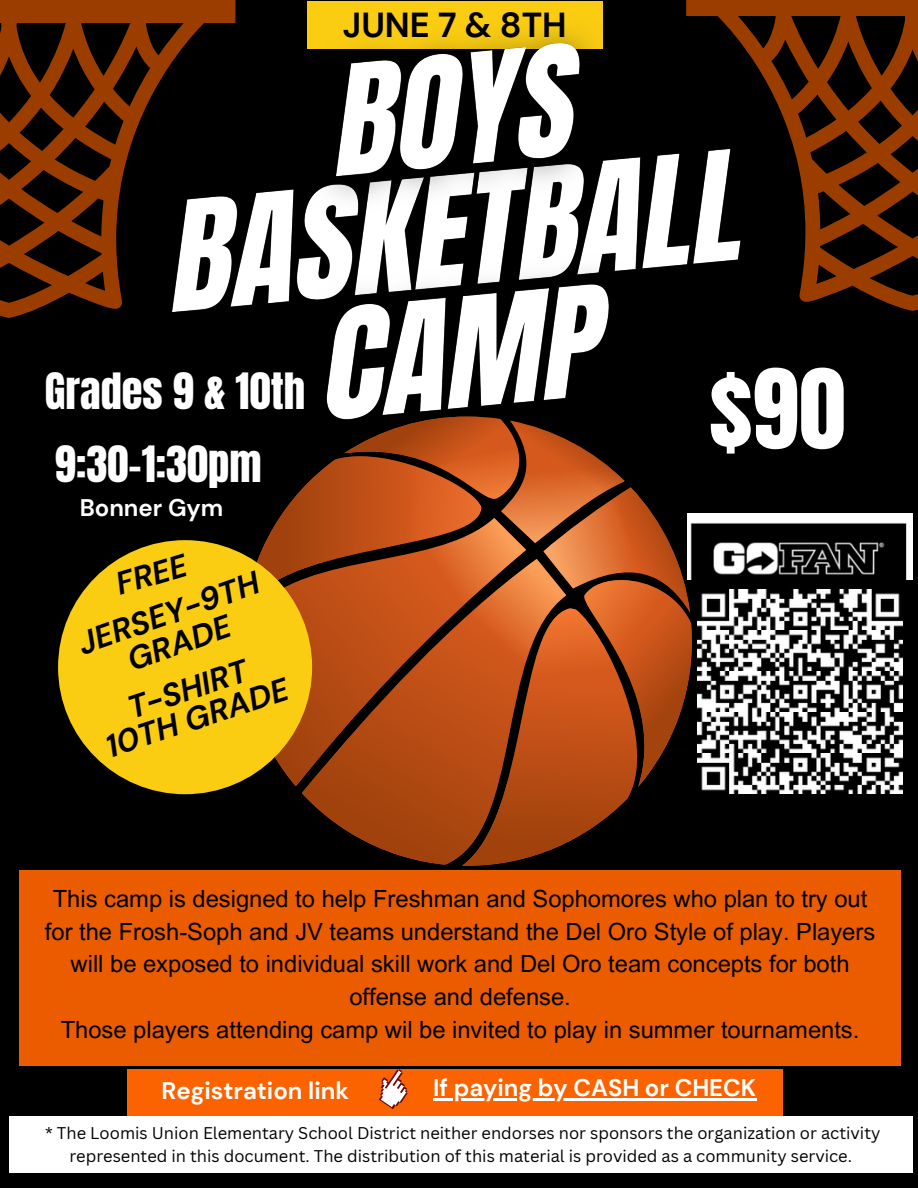
<style>
.page{position:relative;width:918px;height:1188px;background:#000}
.page>*{position:absolute;margin:0;border:0;box-sizing:border-box;transform-origin:0 0}
.t1{font:93.3px "Anton";color:#fff}
.t2{font:42.6px "Anton";color:#fff}
.t3{font:700 34.65px "DM Sans";color:#000}
.t4{font:italic 700 31.8px/31.5px "DM Sans";color:#000;text-align:center}
.t5{font:700 24px "DM Sans";color:#fff}
.t6{font:23.7px/32.7px "Arial MT Pro";color:#000;text-align:center}
.t7{font:16.5px/22.5px "Canva Sans";color:#000;text-align:center}
</style>
<div class="page">
<img style="left:235px;top:153px;width:451px;height:154px">
<img style="left:265px;top:233px;width:407px;height:184px">
<svg style="left:302px;top:787px;width:160px;height:78px;fill:#a2420d"></svg>
<svg style="left:462px;top:787px;width:171px;height:79px"></svg>
<svg style="left:244px;top:417px;width:448px;height:370px"></svg>
<div style="left:58px;top:540px;width:254px;height:254px;background:#facd13;border-radius:50%"></div>
<div style="left:127px;top:1069px;width:656px;height:54px;background:#fb6200"></div>
<div style="left:19px;top:871px;width:881px;height:195px;background:#eb5c00"></div>
<svg style="left:0;top:0;width:235px;height:318px"></svg>
<svg style="left:686px;top:0;width:232px;height:311px"></svg>
<svg style="left:379px;top:1069px;width:29px;height:40px"></svg>
<img style="left:687px;top:514px;width:225px;height:65px">
<div style="left:9px;top:1117px;width:904px;height:56px;background:#fff"></div>
<img style="left:697px;top:589px;width:205px;height:205px">
<hr style="left:433px;top:1098px;width:323px;height:3px;background:#fff">
<img style="left:274px;top:1px;width:370px;height:234px">
<p class="t3" style="left:343px;top:3px;width:225px">JUNE 7 &amp; 8TH</p>
<h3 class="t2" style="left:45px;top:360px;width:262px">Grades 9 &amp; 10th</h3>
<p class="t2" style="left:55px;top:433px;width:208px">9:30-1:30pm</p>
<h5 class="t5" style="left:80px;top:492px;width:145px">Bonner Gym</h5>
<p class="t4" style="left:112px;top:570px;width:74px;rotate:-17deg">FREE</p>
<h3 class="t4" style="left:74px;top:629px;width:191px;rotate:-19deg">JERSEY-9TH<br>GRADE</h3>
<h4 class="t4" style="left:93px;top:704px;width:192px;line-height:30.5px;rotate:-18deg">T-SHIRT<br>10TH GRADE</h4>
<p class="t1" style="left:709px;top:342px;width:138px">$90</p>
<h4 class="t6" style="left:45px;top:885px;width:832px">This camp is designed to help Freshman and Sophomores who plan to try out for the Frosh-Soph and JV teams understand the Del Oro Style of play. Players will be exposed to individual skill work and Del Oro team concepts for both offense and defense.<br>Those players attending camp wil be invited to play in summer tournaments.</h4>
<h4 class="t5" style="left:433px;top:1072px;width:325px">If paying by CASH or CHECK</h4>
<p class="t5" style="left:162px;top:1075px;width:189px">Registration link</p>
<h4 class="t7" style="left:45px;top:1121px;width:837px">* The Loomis Union Elementary School District neither endorses nor sponsors the organization or activity represented in this document. The distribution of this material is provided as a community service.</h4>
</div>
